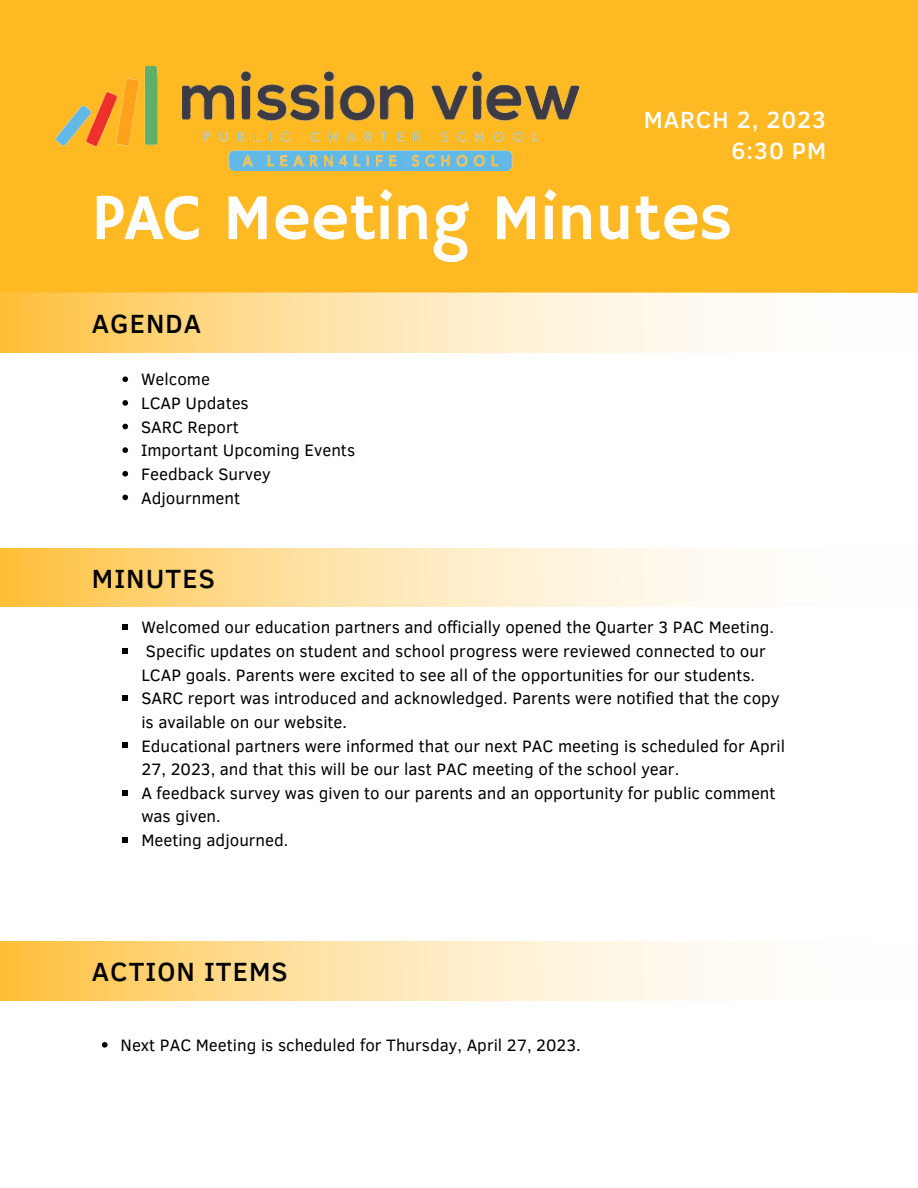
<style>
.page{position:relative;width:918px;height:1188px;background:#fff}
.page>*{position:absolute;margin:0;border:0;box-sizing:border-box;transform-origin:0 0}
.t1{font:65.7px "Hammersmith One";color:#fff}
.t2{font:500 27px "Clear Sans";letter-spacing:.04em;color:#000}
.t3{font:500 24px/30.3px "Clear Sans";letter-spacing:.04em;color:#fff;text-align:right}
.t4{font:16.95px/23.7px "Clear Sans";color:#000}
</style>
<div class="page">
<div style="left:0;top:0;width:918px;height:293px;background:#ffb923"></div>
<svg style="left:0;top:293px;width:734px;height:59px;background:#ffe3a9"></svg>
<svg style="left:0;top:548px;width:734px;height:59px;background:#ffe3a9"></svg>
<svg style="left:0;top:941px;width:734px;height:60px;background:#ffe3a9"></svg>
<img style="left:55px;top:67px;width:524px;height:103px">
<svg style="left:122px;top:376px;width:6px;height:6px"></svg>
<svg style="left:122px;top:400px;width:6px;height:6px"></svg>
<svg style="left:122px;top:424px;width:6px;height:5px"></svg>
<svg style="left:122px;top:447px;width:6px;height:6px"></svg>
<svg style="left:122px;top:471px;width:6px;height:6px"></svg>
<svg style="left:122px;top:495px;width:6px;height:5px"></svg>
<svg style="left:123px;top:624px;width:5px;height:6px"></svg>
<svg style="left:123px;top:648px;width:5px;height:6px"></svg>
<svg style="left:123px;top:695px;width:5px;height:6px"></svg>
<svg style="left:123px;top:743px;width:5px;height:5px"></svg>
<svg style="left:123px;top:790px;width:5px;height:5px"></svg>
<svg style="left:123px;top:837px;width:5px;height:6px"></svg>
<svg style="left:102px;top:1042px;width:6px;height:6px"></svg>
<h3 class="t3" style="left:644px;top:104px;width:184px">MARCH 2, 2023<br>6:30 PM</h3>
<h1 class="t1" style="left:92px;top:180px;width:642px">PAC Meeting Minutes</h1>
<h2 class="t2" style="left:92px;top:304px;width:111px">AGENDA</h2>
<p class="t4" style="left:141px;top:367px;width:216px">Welcome<br>LCAP Updates<br>SARC Report<br>Important Upcoming Events<br>Feedback Survey<br>Adjournment</p>
<h2 class="t2" style="left:92px;top:559px;width:125px">MINUTES</h2>
<p class="t4" style="left:141px;top:615px;width:645px">Welcomed our education partners and officially opened the Quarter 3 PAC Meeting.<br>Specific updates on student and school progress were reviewed connected to our LCAP goals. Parents were excited to see all of the opportunities for our students.<br>SARC report was introduced and acknowledged. Parents were notified that the copy is available on our website.<br>Educational partners were informed that our next PAC meeting is scheduled for April 27, 2023, and that this will be our last PAC meeting of the school year.<br>A feedback survey was given to our parents and an opportunity for public comment was given.<br>Meeting adjourned.</p>
<h2 class="t2" style="left:92px;top:952px;width:197px">ACTION ITEMS</h2>
<p class="t4" style="left:121px;top:1032px;width:462px">Next PAC Meeting is scheduled for Thursday, April 27, 2023.</p>
</div>
